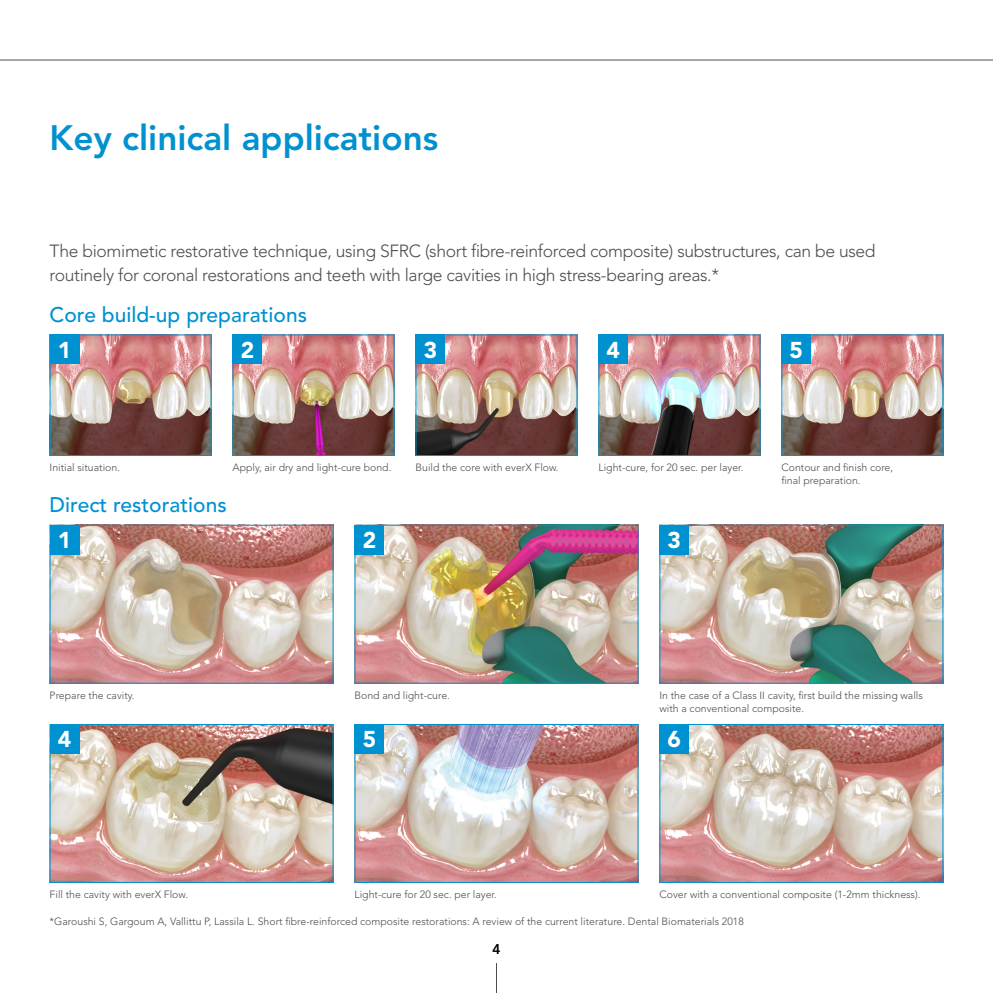
<style>
.page{position:relative;width:993px;height:993px;background:#fff}
.page>*{position:absolute;margin:0;border:0;box-sizing:border-box;transform-origin:0 0}
.t1{font:800 35px "Avenir";color:#0091d1}
.t2{font:900 22.75px "Avenir";color:#fff}
.t3{font:500 21px "Avenir";color:#0091d1}
.t4{font:300 17.5px/24.5px "Avenir";letter-spacing:-.02em;color:#4d4d4f}
.t5{font:500 14px "Avenir";color:#000}
.t6{font:300 10.5px/12.6px "Avenir";color:#4d4d4f}
</style>
<div class="page">
<hr style="left:0;top:59px;width:992px;height:2px;background:#a5a5a6">
<img style="left:52px;top:336px;width:157px;height:118px">
<div style="left:50px;top:334px;width:161px;height:122px;border:1px solid #0091d1"></div>
<img style="left:234px;top:336px;width:158px;height:118px">
<div style="left:232px;top:334px;width:162px;height:122px;border:1px solid #0091d1"></div>
<img style="left:417px;top:336px;width:158px;height:118px">
<div style="left:415px;top:334px;width:162px;height:122px;border:1px solid #0091d1"></div>
<img style="left:600px;top:336px;width:158px;height:118px">
<div style="left:598px;top:334px;width:162px;height:122px;border:1px solid #0091d1"></div>
<img style="left:783px;top:336px;width:158px;height:118px">
<div style="left:781px;top:334px;width:162px;height:122px;border:1px solid #0091d1"></div>
<img style="left:52px;top:526px;width:279px;height:155px">
<img style="left:52px;top:725px;width:279px;height:155px">
<div style="left:50px;top:723px;width:283px;height:159px;border:1px solid #0091d1"></div>
<img style="left:356px;top:526px;width:280px;height:155px">
<div style="left:354px;top:524px;width:284px;height:159px;border:1px solid #0091d1"></div>
<img style="left:356px;top:725px;width:280px;height:155px">
<div style="left:354px;top:723px;width:284px;height:159px;border:1px solid #0091d1"></div>
<img style="left:661px;top:526px;width:280px;height:155px">
<div style="left:659px;top:524px;width:284px;height:159px;border:1px solid #0091d1"></div>
<img style="left:661px;top:725px;width:280px;height:155px">
<div style="left:659px;top:723px;width:284px;height:159px;border:1px solid #0091d1"></div>
<div style="left:50px;top:334px;width:29px;height:30px;background:#0091d1"></div>
<div style="left:50px;top:524px;width:29px;height:30px;background:#0091d1"></div>
<div style="left:50px;top:723px;width:29px;height:30px;background:#0091d1"></div>
<div style="left:354px;top:524px;width:30px;height:30px;background:#0091d1"></div>
<div style="left:354px;top:723px;width:30px;height:30px;background:#0091d1"></div>
<div style="left:659px;top:524px;width:30px;height:30px;background:#0091d1"></div>
<div style="left:659px;top:723px;width:30px;height:30px;background:#0091d1"></div>
<div style="left:232px;top:334px;width:30px;height:30px;background:#0091d1"></div>
<div style="left:415px;top:334px;width:30px;height:30px;background:#0091d1"></div>
<div style="left:598px;top:334px;width:30px;height:30px;background:#0091d1"></div>
<div style="left:781px;top:334px;width:30px;height:30px;background:#0091d1"></div>
<hr style="left:496px;top:962px;width:1px;height:30px;background:#4d4d4f">
<h1 class="t1" style="left:50px;top:117px;width:390px">Key clinical applications</h1>
<h3 class="t4" style="left:50px;top:238px;width:827px">The biomimetic restorative technique, using SFRC (short fibre-reinforced composite) substructures, can be used routinely for coronal restorations and teeth with large cavities in high stress-bearing areas.*</h3>
<h3 class="t3" style="left:50px;top:302px;width:259px">Core build-up preparations</h3>
<h2 class="t2" style="left:58px;top:336px;width:15px">1</h2>
<p class="t6" style="left:50px;top:461px;width:72px">Initial situation.</p>
<h2 class="t2" style="left:241px;top:336px;width:15px">2</h2>
<h2 class="t2" style="left:423px;top:336px;width:15px">3</h2>
<h2 class="t2" style="left:606px;top:336px;width:15px">4</h2>
<h2 class="t2" style="left:789px;top:336px;width:15px">5</h2>
<p class="t6" style="left:232px;top:461px;width:160px">Apply, air dry and light-cure bond.</p>
<p class="t6" style="left:415px;top:461px;width:145px">Build the core with everX Flow.</p>
<p class="t6" style="left:598px;top:461px;width:146px">Light-cure, for 20 sec. per layer.</p>
<p class="t6" style="left:781px;top:461px;width:113px">Contour and finish core, final preparation.</p>
<h3 class="t3" style="left:50px;top:493px;width:178px">Direct restorations</h3>
<h2 class="t2" style="left:58px;top:526px;width:15px">1</h2>
<h2 class="t2" style="left:362px;top:526px;width:15px">2</h2>
<h2 class="t2" style="left:667px;top:526px;width:15px">3</h2>
<p class="t6" style="left:50px;top:689px;width:86px">Prepare the cavity.</p>
<p class="t6" style="left:354px;top:689px;width:97px">Bond and light-cure.</p>
<p class="t6" style="left:659px;top:689px;width:265px">In the case of a Class II cavity, first build the missing walls with a conventional composite.</p>
<h2 class="t2" style="left:58px;top:725px;width:15px">4</h2>
<h2 class="t2" style="left:362px;top:725px;width:15px">5</h2>
<h2 class="t2" style="left:667px;top:725px;width:15px">6</h2>
<p class="t6" style="left:50px;top:888px;width:140px">Fill the cavity with everX Flow.</p>
<p class="t6" style="left:354px;top:888px;width:144px">Light-cure for 20 sec. per layer.</p>
<p class="t6" style="left:659px;top:888px;width:262px">Cover with a conventional composite (1-2mm thickness).</p>
<p class="t6" style="left:50px;top:914px;width:695px">*Garoushi S, Gargoum A, Vallittu P, Lassila L. Short fibre-reinforced composite restorations: A review of the current literature. Dental Biomaterials 2018</p>
<h3 class="t5" style="left:492px;top:940px;width:9px">4</h3>
</div>
